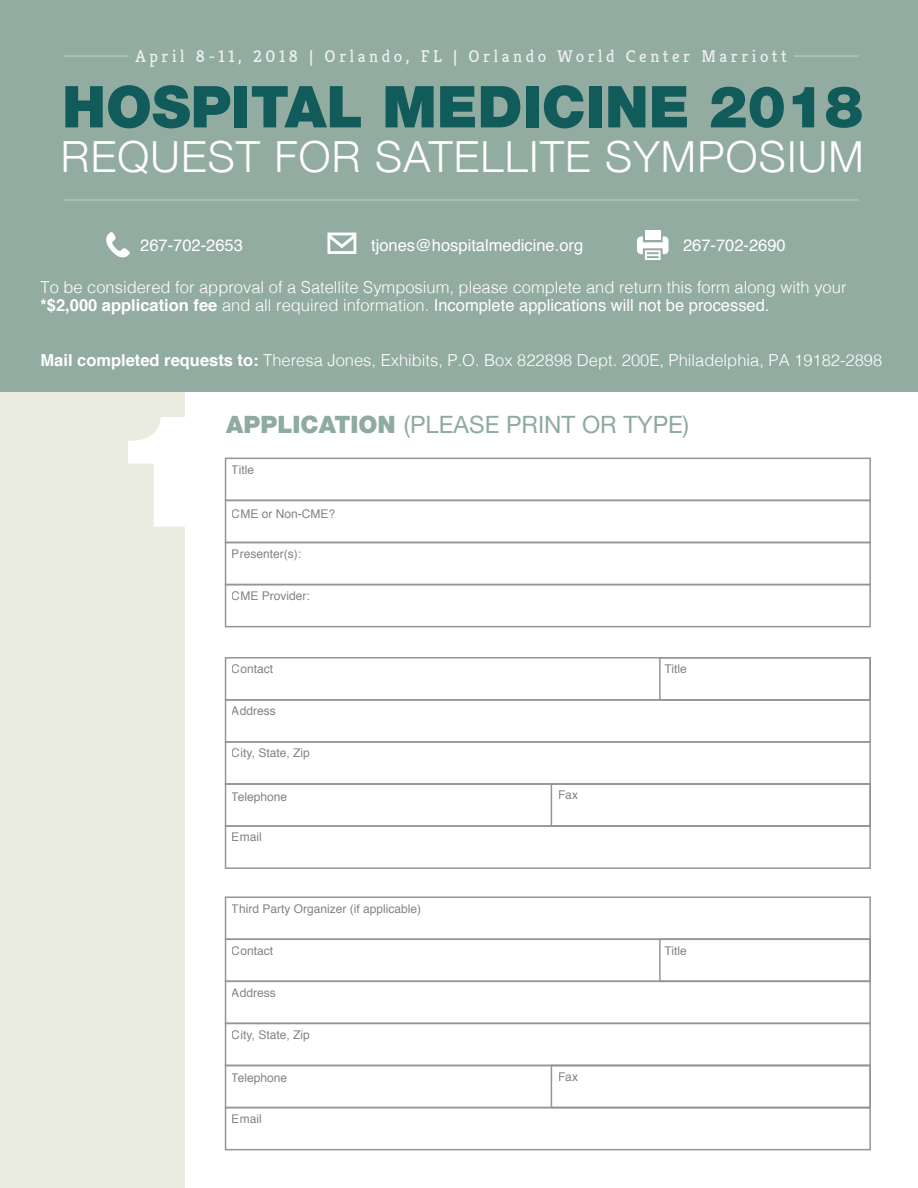
<style>
.page{position:relative;width:918px;height:1188px;background:#fff}
.page>*{position:absolute;margin:0;border:0;box-sizing:border-box;transform-origin:0 0}
.t1{font:900 157.5px "Helvetica Neue";color:#fff}
.t2{font:900 57.75px "Helvetica Neue";color:#125b5b}
.t3{font:300 42.9px "Helvetica Neue";letter-spacing:.03em;color:#fff}
.t4{font:24px "Helvetica Neue";color:#8faba0}
.t5{font:17.1px "Kreon";letter-spacing:.21em;color:#fff}
.t6{font:300 16.5px/18px "Helvetica";color:#fff}
.t7{font:16.5px "Helvetica";color:#fff}
.t8{font:12px "Helvetica";color:#636466}
.s1{font-weight:700}
.s2{font-weight:400}
.s3{font-weight:900}
</style>
<div class="page">
<div style="left:0;top:318px;width:185px;height:870px;background:#e9ecdf"></div>
<div style="left:0;top:0;width:917px;height:392px;background:#93aca1"></div>
<hr style="left:64px;top:55px;width:64px;height:2px;background:#fff">
<hr style="left:794px;top:55px;width:64px;height:2px;background:#fff">
<hr style="left:64px;top:199px;width:794px;height:2px;background:#fff">
<svg style="left:637px;top:236px;width:32px;height:24px"></svg>
<div style="left:645px;top:231px;width:16px;height:9px;background:#fff"></div>
<svg style="left:106px;top:232px;width:24px;height:26px"></svg>
<svg style="left:327px;top:233px;width:29px;height:21px"></svg>
<div style="left:225px;top:458px;width:646px;height:43px;border:2px solid #939598"></div>
<div style="left:225px;top:500px;width:646px;height:43px;border:2px solid #939598"></div>
<div style="left:225px;top:584px;width:646px;height:43px;border:2px solid #939598"></div>
<div style="left:225px;top:657px;width:646px;height:44px;border:2px solid #939598"></div>
<div style="left:225px;top:699px;width:646px;height:44px;border:2px solid #939598"></div>
<div style="left:659px;top:657px;width:212px;height:44px;border:2px solid #939598"></div>
<div style="left:225px;top:741px;width:646px;height:44px;border:2px solid #939598"></div>
<div style="left:225px;top:783px;width:646px;height:44px;border:2px solid #939598"></div>
<div style="left:551px;top:783px;width:320px;height:44px;border:2px solid #939598"></div>
<div style="left:225px;top:825px;width:646px;height:44px;border:2px solid #939598"></div>
<div style="left:225px;top:896px;width:646px;height:44px;border:2px solid #939598"></div>
<div style="left:225px;top:981px;width:646px;height:43px;border:2px solid #939598"></div>
<div style="left:225px;top:1023px;width:646px;height:43px;border:2px solid #939598"></div>
<div style="left:225px;top:1065px;width:646px;height:43px;border:2px solid #939598"></div>
<div style="left:551px;top:1065px;width:320px;height:43px;border:2px solid #939598"></div>
<div style="left:225px;top:1107px;width:646px;height:43px;border:2px solid #939598"></div>
<div style="left:225px;top:938px;width:646px;height:44px;border:2px solid #939598"></div>
<div style="left:659px;top:938px;width:212px;height:44px;border:2px solid #939598"></div>
<p class="t5" style="left:136px;top:46px;width:653px">April 8-11, 2018 | Orlando, FL | Orlando World Center Marriott</p>
<h2 class="t2" style="left:62px;top:72px;width:803px">HOSPITAL MEDICINE 2018</h2>
<h3 class="t3" style="left:61px;top:122px;width:804px">REQUEST FOR SATELLITE SYMPOSIUM</h3>
<p class="t7" style="left:140px;top:232px;width:104px">267-702-2653</p>
<p class="t7" style="left:371px;top:232px;width:214px">tjones@hospitalmedicine.org</p>
<p class="t7" style="left:683px;top:232px;width:104px">267-702-2690</p>
<p class="t6" style="left:40px;top:277px;width:808px">To be considered for approval of a Satellite Symposium, please complete and return this form along with your <span class="s1">*$2,000 application fee</span> and all required information. <span class="s2">Incomplete applications will not be processed.</span></p>
<p class="t6" style="left:40px;top:350px;width:843px"><span class="s1">Mail completed requests to:</span> Theresa Jones, Exhibits, P.O. Box 822898 Dept. 200E, Philadelphia, PA 19182-2898</p>
<h1 class="t1" style="left:110px;top:377px;width:107px">1</h1>
<h3 class="t4" style="left:226px;top:411px;width:464px"><span class="s3">APPLICATION</span> (PLEASE PRINT OR TYPE)</h3>
<p class="t8" style="left:232px;top:460px;width:24px">Title</p>
<p class="t8" style="left:232px;top:505px;width:105px">CME or Non-CME?</p>
<p class="t8" style="left:232px;top:544px;width:71px">Presenter(s):</p>
<p class="t8" style="left:232px;top:586px;width:80px">CME Provider:</p>
<p class="t8" style="left:232px;top:660px;width:43px">Contact</p>
<p class="t8" style="left:665px;top:660px;width:24px">Title</p>
<p class="t8" style="left:232px;top:702px;width:46px">Address</p>
<p class="t8" style="left:232px;top:744px;width:79px">City, State, Zip</p>
<p class="t8" style="left:232px;top:787px;width:57px">Telephone</p>
<p class="t8" style="left:558px;top:786px;width:22px">Fax</p>
<p class="t8" style="left:232px;top:828px;width:31px">Email</p>
<p class="t8" style="left:232px;top:899px;width:191px">Third Party Organizer (if applicable)</p>
<p class="t8" style="left:232px;top:941px;width:43px">Contact</p>
<p class="t8" style="left:665px;top:941px;width:24px">Title</p>
<p class="t8" style="left:232px;top:983px;width:46px">Address</p>
<p class="t8" style="left:232px;top:1025px;width:79px">City, State, Zip</p>
<p class="t8" style="left:232px;top:1069px;width:57px">Telephone</p>
<p class="t8" style="left:558px;top:1067px;width:22px">Fax</p>
<p class="t8" style="left:232px;top:1109px;width:31px">Email</p>
</div>
